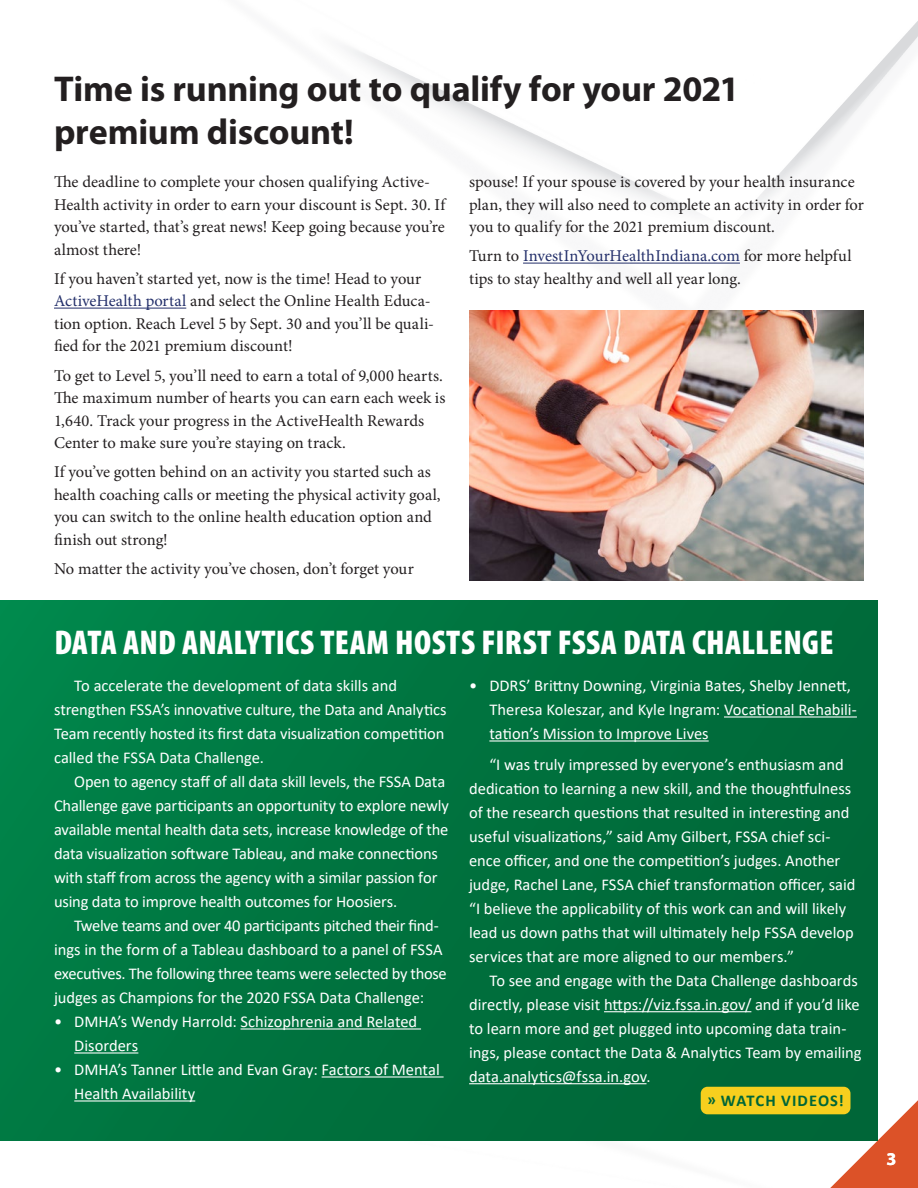
<style>
.page{position:relative;width:918px;height:1188px;background:#fff}
.page>*{position:absolute;margin:0;border:0;box-sizing:border-box;transform-origin:0 0}
.t1{font:700 36px/43.2px "Myriad Pro";letter-spacing:-.005em;color:#231f20}
.t2{font:900 condensed 34.5px "Myriad Pro";letter-spacing:.005em;color:#fff}
.t3{font:700 18px "Myriad Pro";color:#fff}
.t4{font:16.5px/24px "Calibri";letter-spacing:-.005em;color:#fff}
.t5{font:16.5px/22.5px "Minion Pro";color:#231f20}
.t6{font:700 16.5px "Calibri";letter-spacing:.065em;color:#006638}
.s1{color:#232f6a}
</style>
<div class="page">
<img style="left:54px;top:21px;width:864px;height:290px">
<svg style="left:830px;top:1100px;width:88px;height:88px"></svg>
<div style="left:0;top:601px;width:878px;height:540px;background:linear-gradient(to right,#007f47,#006637)"></div>
<hr style="left:241px;top:1028px;width:180px;height:2px;background:#fff">
<hr style="left:74px;top:1052px;width:64px;height:2px;background:#fff">
<hr style="left:322px;top:1076px;width:122px;height:2px;background:#fff">
<hr style="left:74px;top:1100px;width:121px;height:2px;background:#fff">
<hr style="left:724px;top:716px;width:133px;height:2px;background:#fff">
<hr style="left:489px;top:740px;width:220px;height:2px;background:#fff">
<hr style="left:604px;top:1011px;width:147px;height:1px;background:#fff">
<hr style="left:469px;top:1083px;width:178px;height:1px;background:#fff">
<div style="left:701px;top:1087px;width:149px;height:27px;background:#f7cf1e;border-radius:7px"></div>
<hr style="left:54px;top:308px;width:132px;height:1px;background:#232f6a">
<hr style="left:523px;top:263px;width:217px;height:1px;background:#232f6a">
<img style="left:469px;top:311px;width:395px;height:270px">
<p class="t1" style="left:54px;top:66px;width:687px">Time is running out to qualify for your 2021 premium discount!</p>
<p class="t5" style="left:54px;top:171px;width:393px">The deadline to complete your chosen qualifying Active-Health activity in order to earn your discount is Sept. 30. If you’ve started, that’s great news! Keep going because you’re almost there!</p>
<p class="t5" style="left:54px;top:268px;width:382px">If you haven’t started yet, now is the time! Head to your <span class="s1">ActiveHealth portal</span> and select the Online Health Educa&shy;tion option. Reach Level 5 by Sept. 30 and you’ll be quali&shy;fied for the 2021 premium discount!</p>
<p class="t5" style="left:54px;top:364px;width:393px">To get to Level 5, you’ll need to earn a total of 9,000 hearts.<br>The maximum number of hearts you can earn each week is 1,640. Track your progress in the ActiveHealth Rewards Center to make sure you’re staying on track.</p>
<p class="t5" style="left:54px;top:461px;width:388px">If you’ve gotten behind on an activity you started such as health coaching calls or meeting the physical activity goal, you can switch to the online health education option and finish out strong!</p>
<p class="t5" style="left:54px;top:558px;width:361px">No matter the activity you’ve chosen, don’t forget your</p>
<p class="t5" style="left:469px;top:171px;width:396px">spouse! If your spouse is covered by your health insurance plan, they will also need to complete an activity in order for you to qualify for the 2021 premium discount.</p>
<p class="t5" style="left:469px;top:245px;width:384px">Turn to <span class="s1">InvestInYourHealthIndiana.com</span> for more helpful tips to stay healthy and well all year long.</p>
<p class="t2" style="left:54px;top:620px;width:781px">DATA AND ANALYTICS TEAM HOSTS FIRST FSSA DATA CHALLENGE</p>
<p class="t4" style="left:54px;top:673px;width:394px;text-indent:20px">To accelerate the development of data skills and strengthen FSSA’s innovative culture, the Data and Analytics Team recently hosted its first data visualization competition called the FSSA Data Challenge.</p>
<p class="t4" style="left:54px;top:769px;width:396px;text-indent:20px">Open to agency staff of all data skill levels, the FSSA Data Challenge gave participants an opportunity to explore newly available mental health data sets, increase knowledge of the data visualization software Tableau, and make connections with staff from across the agency with a similar passion for using data to improve health outcomes for Hoosiers.</p>
<p class="t4" style="left:54px;top:913px;width:394px;text-indent:20px">Twelve teams and over 40 participants pitched their find&shy;ings in the form of a Tableau dashboard to a panel of FSSA executives. The following three teams were selected by those judges as Champions for the 2020 FSSA Data Challenge:</p>
<p class="t4" style="left:74px;top:1009px;width:345px;text-indent:-20px">• DMHA’s Wendy Harrold: Schizophrenia and Related<br>Disorders</p>
<p class="t4" style="left:74px;top:1057px;width:367px;text-indent:-20px">• DMHA’s Tanner Little and Evan Gray: Factors of Mental<br>Health Availability</p>
<p class="t4" style="left:489px;top:673px;width:369px;text-indent:-20px">• DDRS’ Brittny Downing, Virginia Bates, Shelby Jennett,<br>Theresa Koleszar, and Kyle Ingram: Vocational Rehabili&shy;tation’s Mission to Improve Lives</p>
<p class="t4" style="left:469px;top:752px;width:388px;text-indent:20px">“I was truly impressed by everyone’s enthusiasm and dedication to learning a new skill, and the thoughtfulness of the research questions that resulted in interesting and useful visualizations,” said Amy Gilbert, FSSA chief sci&shy;ence officer, and one the competition’s judges. Another judge, Rachel Lane, FSSA chief transformation officer, said “I believe the applicability of this work can and will likely lead us down paths that will ultimately help FSSA develop services that are more aligned to our members.”</p>
<p class="t4" style="left:469px;top:968px;width:394px;text-indent:20px">To see and engage with the Data Challenge dashboards directly, please visit https://viz.fssa.in.gov/ and if you’d like to learn more and get plugged into upcoming data train&shy;ings, please contact the Data &amp; Analytics Team by emailing data.analytics@fssa.in.gov.</p>
<p class="t6" style="left:707px;top:1089px;width:138px">» WATCH VIDEOS!</p>
<p class="t3" style="left:886px;top:1147px;width:11px">3</p>
</div>
